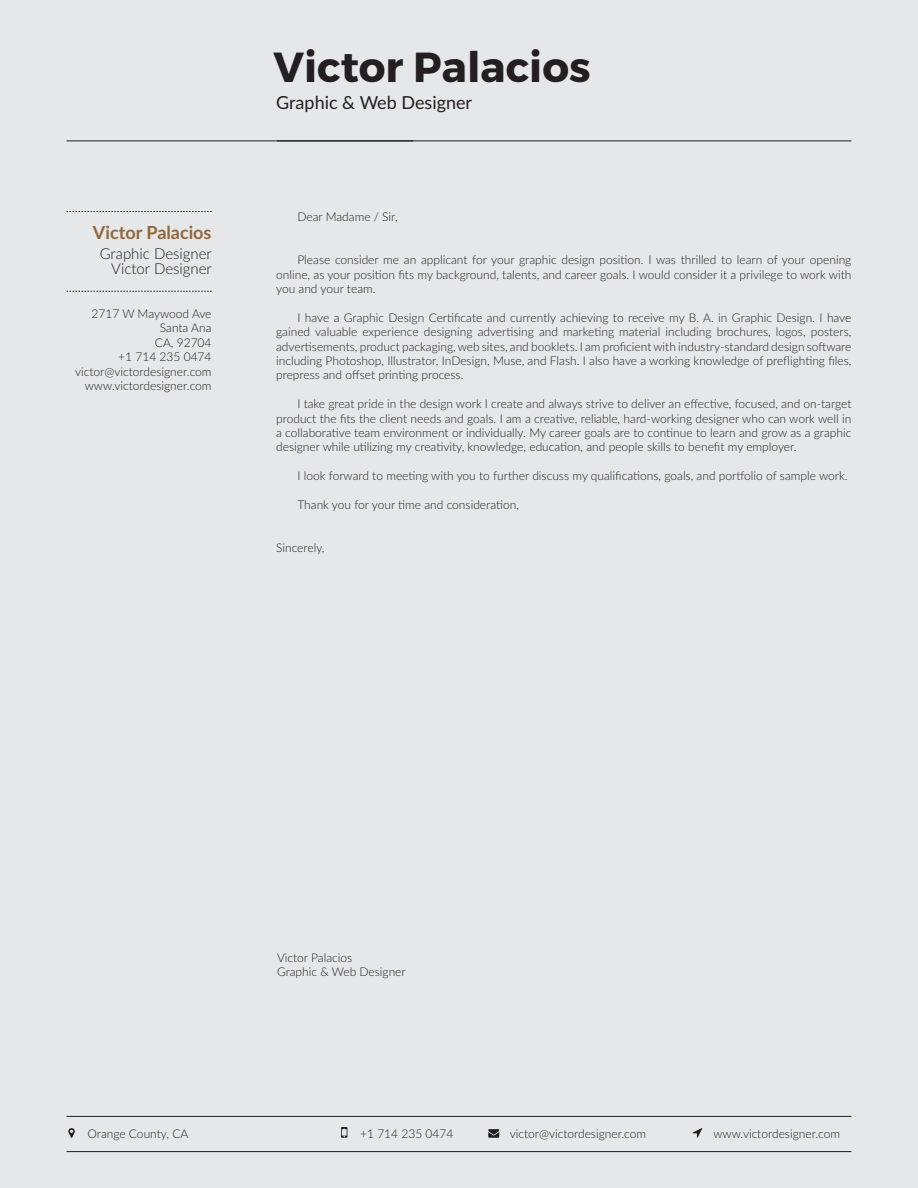
<style>
.page{position:relative;width:918px;height:1188px;background:#e6e7e9}
.page>*{position:absolute;margin:0;border:0;box-sizing:border-box;transform-origin:0 0}
.t1{font:700 42px "Montserrat";color:#231f20}
.t2{font:18px "Lato";color:#231f20}
.t3{font:700 18px "Lato";color:#916739}
.t4{font:300 15px "Lato";color:#231f20}
.t5{font:300 12px/14.4px "Lato";color:#231f20;text-align:justify}
</style>
<div class="page">
<hr style="left:67px;top:1151px;width:784px;height:1px;background:#231f20">
<svg style="left:693px;top:1128px;width:9px;height:10px"></svg>
<svg style="left:488px;top:1129px;width:11px;height:9px"></svg>
<svg style="left:341px;top:1127px;width:6px;height:11px"></svg>
<svg style="left:68px;top:1128px;width:7px;height:10px"></svg>
<hr style="left:67px;top:1116px;width:784px;height:1px;background:#231f20">
<svg style="left:67px;top:291px;width:145px;height:1px"></svg>
<svg style="left:67px;top:211px;width:145px;height:1px"></svg>
<hr style="left:67px;top:141px;width:784px;height:1px;background:#231f20">
<hr style="left:277px;top:140px;width:136px;height:1px;background:#231f20">
<p class="t1" style="left:274px;top:41px;width:319px">Victor Palacios</p>
<p class="t3" style="left:93px;top:219px;width:120px">Victor Palacios</p>
<p class="t4" style="left:100px;top:243px;width:114px">Graphic Designer</p>
<p class="t4" style="left:111px;top:258px;width:102px">Victor Designer</p>
<p class="t5" style="left:75px;top:306px;width:138px;text-align:right">2717 W Maywood Ave<br>Santa Ana<br>CA, 92704<br>+1 714 235 0474 victor@victordesigner.com www.victordesigner.com</p>
<p class="t2" style="left:276px;top:89px;width:197px">Graphic &amp; Web Designer</p>
<p class="t5" style="left:297px;top:209px;width:102px">Dear Madame / Sir,</p>
<p class="t5" style="left:276px;top:252px;width:577px;text-indent:21px">Please consider me an applicant for your graphic design position. I was thrilled to learn of your opening online, as your position fits my background, talents, and career goals. I would consider it a privilege to work with you and your team.</p>
<p class="t5" style="left:276px;top:310px;width:577px;text-indent:21px">I have a Graphic Design Certificate and currently achieving to receive my B. A. in Graphic Design. I have gained valuable experience designing advertising and marketing material including brochures, logos, posters, advertisements, product packaging, web sites, and booklets. I am proficient with industry-standard design software including Photoshop, Illustrator, InDesign, Muse, and Flash. I also have a working knowledge of preflighting files, prepress and offset printing process.</p>
<p class="t5" style="left:276px;top:396px;width:577px;text-indent:21px">I take great pride in the design work I create and always strive to deliver an effective, focused, and on-target product the fits the client needs and goals. I am a creative, reliable, hard-working designer who can work well in a collaborative team environment or individually. My career goals are to continue to learn and grow as a graphic designer while utilizing my creativity, knowledge, education, and people skills to benefit my employer.</p>
<p class="t5" style="left:297px;top:468px;width:552px">I look forward to meeting with you to further discuss my qualifications, goals, and portfolio of sample work.</p>
<p class="t5" style="left:297px;top:497px;width:223px">Thank you for your time and consideration,</p>
<p class="t5" style="left:276px;top:540px;width:50px">Sincerely,</p>
<p class="t5" style="left:277px;top:950px;width:77px">Victor Palacios</p>
<p class="t5" style="left:277px;top:965px;width:130px">Graphic &amp; Web Designer</p>
<p class="t5" style="left:88px;top:1126px;width:102px">Orange County, CA</p>
<p class="t5" style="left:360px;top:1126px;width:95px">+1 714 235 0474</p>
<p class="t5" style="left:510px;top:1126px;width:138px">victor@victordesigner.com</p>
<p class="t5" style="left:713px;top:1126px;width:128px">www.victordesigner.com</p>
</div>
